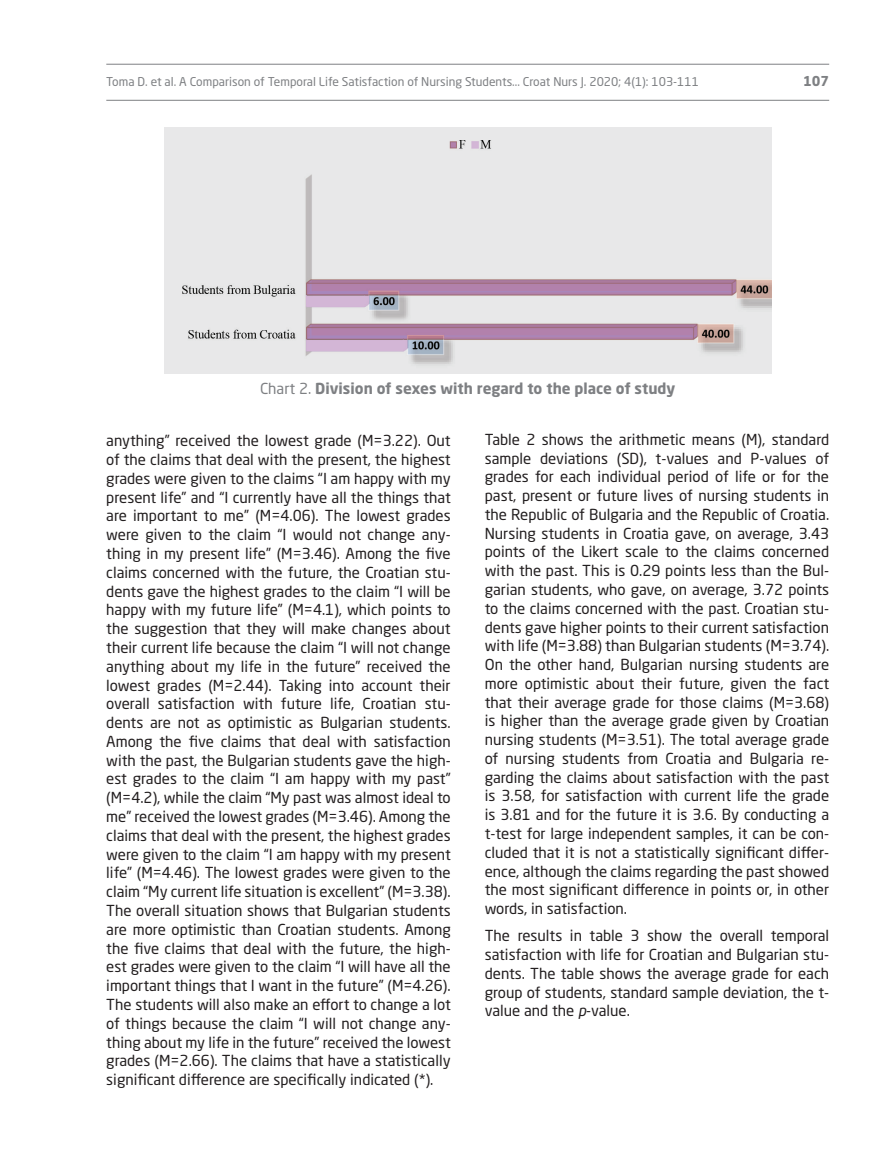
<style>
.page{position:relative;width:893px;height:1149px;background:#fff}
.page>*{position:absolute;margin:0;border:0;box-sizing:border-box;transform-origin:0 0}
.text-en{font:15px/18.8px "Neo Sans";color:#231f20;text-align:justify}
.tablica_naslov{font:700 15px "Neo Sans";color:#7e8083}
.t1{font:700 13.5px "Neo Sans";color:#7e8083}
.t2{font:12px "Neo Sans";color:#7e8083}
.s1{font-weight:400}
.s2{font-style:italic}
</style>
<div class="page">
<hr style="left:106px;top:64px;width:723px;height:1px;background:#7e8083">
<hr style="left:106px;top:100px;width:723px;height:1px;background:#7e8083">
<img style="left:164px;top:127px;width:607px;height:246px">
<p class="t2" style="left:106px;top:74px;width:594px">Toma D. et al. A Comparison of Temporal Life Satisfaction of Nursing Students... Croat Nurs J. 2020; 4(1): 103-111</p>
<p class="t1" style="left:803px;top:72px;width:28px">107</p>
<p class="tablica_naslov" style="left:260px;top:379px;width:417px"><span class="s1">Chart 2.</span> Division of sexes with regard to the place of study</p>
<p class="text-en" style="left:106px;top:431px;width:346px">anything” received the lowest grade (M=3.22). Out of the claims that deal with the present, the highest grades were given to the claims “I am happy with my present life” and “I currently have all the things that are important to me” (M=4.06). The lowest grades were given to the claim “I would not change any&shy;thing in my present life” (M=3.46). Among the five claims concerned with the future, the Croatian stu&shy;dents gave the highest grades to the claim “I will be happy with my future life” (M=4.1), which points to the suggestion that they will make changes about their current life because the claim “I will not change anything about my life in the future” received the lowest grades (M=2.44). Taking into account their overall satisfaction with future life, Croatian stu&shy;dents are not as optimistic as Bulgarian students.<br>Among the five claims that deal with satisfaction with the past, the Bulgarian students gave the high&shy;est grades to the claim “I am happy with my past” (M=4.2), while the claim “My past was almost ideal to me” received the lowest grades (M=3.46). Among the claims that deal with the present, the highest grades were given to the claim “I am happy with my present life” (M=4.46). The lowest grades were given to the claim “My current life situation is excellent” (M=3.38).<br>The overall situation shows that Bulgarian students are more optimistic than Croatian students. Among the five claims that deal with the future, the high&shy;est grades were given to the claim “I will have all the important things that I want in the future” (M=4.26).<br>The students will also make an effort to change a lot of things because the claim “I will not change any&shy;thing about my life in the future” received the lowest grades (M=2.66). The claims that have a statistically significant difference are specifically indicated (*).</p>
<p class="text-en" style="left:485px;top:429px;width:346px">Table 2 shows the arithmetic means (M), standard sample deviations (SD), t-values and P-values of grades for each individual period of life or for the past, present or future lives of nursing students in the Republic of Bulgaria and the Republic of Croatia.<br>Nursing students in Croatia gave, on average, 3.43 points of the Likert scale to the claims concerned with the past. This is 0.29 points less than the Bul&shy;garian students, who gave, on average, 3.72 points to the claims concerned with the past. Croatian stu&shy;dents gave higher points to their current satisfaction with life (M=3.88) than Bulgarian students (M=3.74).<br>On the other hand, Bulgarian nursing students are more optimistic about their future, given the fact that their average grade for those claims (M=3.68) is higher than the average grade given by Croatian nursing students (M=3.51). The total average grade of nursing students from Croatia and Bulgaria re&shy;garding the claims about satisfaction with the past is 3.58, for satisfaction with current life the grade is 3.81 and for the future it is 3.6. By conducting a t-test for large independent samples, it can be con&shy;cluded that it is not a statistically significant differ&shy;ence, although the claims regarding the past showed the most significant difference in points or, in other words, in satisfaction.</p>
<p class="text-en" style="left:485px;top:925px;width:346px">The results in table 3 show the overall temporal satisfaction with life for Croatian and Bulgarian stu&shy;dents. The table shows the average grade for each group of students, standard sample deviation, the t&shy;value and the <span class="s2">p</span>-value.</p>
</div>
